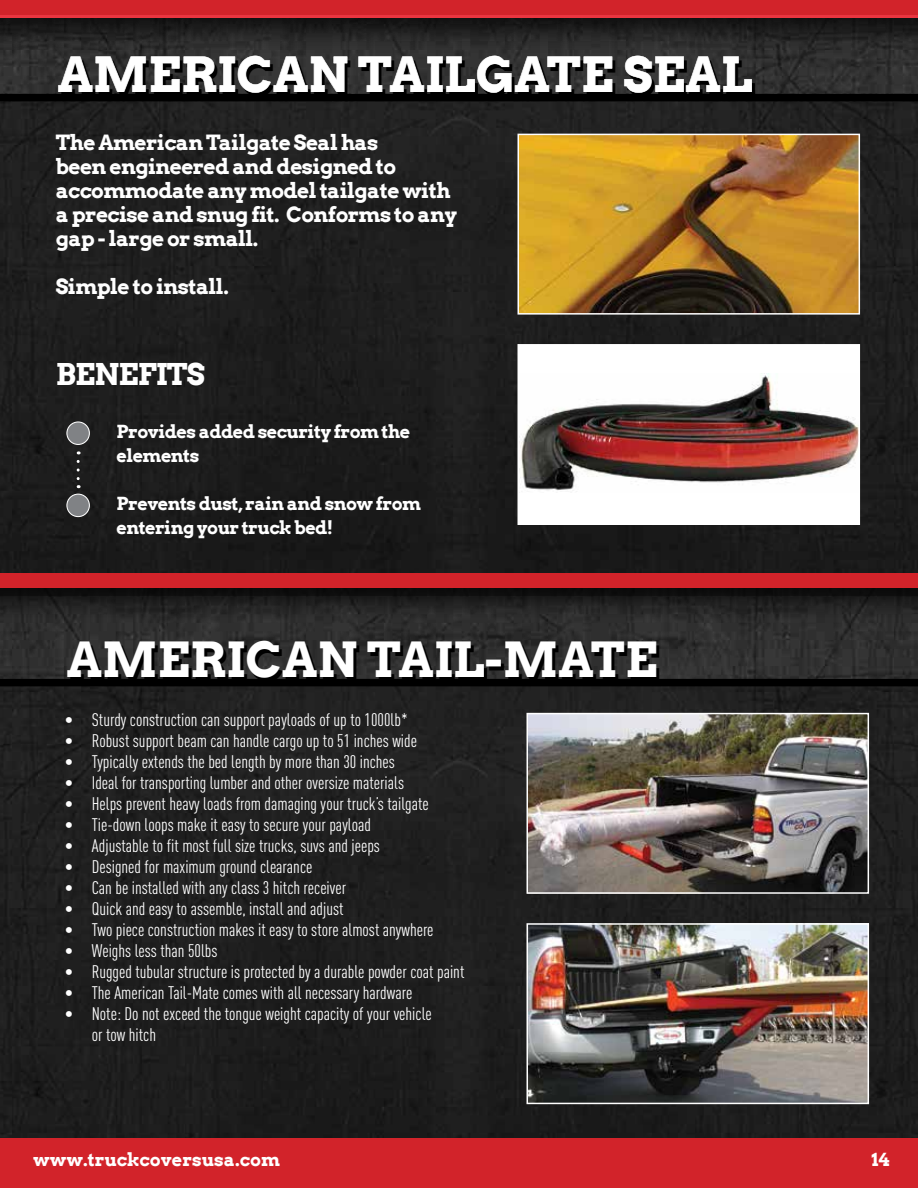
<style>
.page{position:relative;width:918px;height:1188px;background:#fff}
.page>*{position:absolute;margin:0;border:0;box-sizing:border-box;transform-origin:0 0}
.t1{font:700 48.45px "Arvo";color:#fff}
.t2{font:700 30px "Arvo";letter-spacing:-.03em;color:#fff}
.t3{font:700 21px/24px "Arvo";letter-spacing:-.03em;color:#fff}
.t4{font:18px/21px "DIN Cond";color:#fff}
.t5{font:700 18px/24px "Arvo";letter-spacing:-.03em;color:#fff}
.t6{font:700 18px "Arvo";color:#fff}
</style>
<div class="page">
<div style="left:0;top:101px;width:918px;height:1037px;background:#1f1f1f"></div>
<div style="left:0;top:597px;width:918px;height:82px;background:#2f2f2f"></div>
<div style="left:0;top:437px;width:918px;height:187px;background:#000;opacity:.73"></div>
<svg style="left:0;top:459px;width:918px;height:129px;background:#341b1c"></svg>
<svg style="left:77px;top:461px;width:3px;height:27px"></svg>
<img style="left:521px;top:137px;width:336px;height:175px">
<div style="left:518px;top:134px;width:342px;height:181px;border:2px solid #fff"></div>
<div style="left:518px;top:345px;width:341px;height:179px;background:#fff"></div>
<img style="left:521px;top:374px;width:336px;height:117px">
<div style="left:518px;top:344px;width:342px;height:181px;border:2px solid #fff"></div>
<div style="left:0;top:1138px;width:918px;height:50px;background:#d2232a"></div>
<div style="left:67px;top:422px;width:22px;height:22px;background:#808285;border-radius:50%"></div>
<div style="left:66px;top:421px;width:24px;height:24px;border:1px solid #fff;border-radius:50%"></div>
<div style="left:67px;top:494px;width:22px;height:23px;background:#808285;border-radius:50%"></div>
<div style="left:66px;top:494px;width:24px;height:23px;border:1px solid #fff;border-radius:50%"></div>
<div style="left:0;top:0;width:918px;height:18px;background:#d2232a"></div>
<div style="left:0;top:94px;width:918px;height:7px;background:#000"></div>
<div style="left:0;top:679px;width:918px;height:7px;background:#000"></div>
<svg style="left:0;top:15px;width:918px;height:79px;background:#322b2b"></svg>
<img style="left:529px;top:716px;width:337px;height:175px">
<div style="left:526px;top:713px;width:343px;height:181px;border:2px solid #fff"></div>
<img style="left:529px;top:926px;width:337px;height:175px">
<div style="left:526px;top:923px;width:343px;height:181px;border:2px solid #fff"></div>
<h1 class="t1" style="left:58px;top:44px;width:696px">AMERICAN TAILGATE SEAL</h1>
<p class="t3" style="left:56px;top:130px;width:403px">The American Tailgate Seal has<br>been engineered and designed to accommodate any model tailgate with a precise and snug fit. Conforms to any gap - large or small.</p>
<p class="t3" style="left:56px;top:274px;width:174px">Simple to install.</p>
<h2 class="t2" style="left:56px;top:355px;width:151px">BENEFITS</h2>
<p class="t5" style="left:117px;top:420px;width:295px">Provides added security from the elements</p>
<p class="t5" style="left:117px;top:492px;width:306px">Prevents dust, rain and snow from entering your truck bed!</p>
<h1 class="t1" style="left:67px;top:629px;width:592px">AMERICAN TAIL-MATE</h1>
<p class="t4" style="left:65px;top:709px;width:344px">• Sturdy construction can support payloads of up to 1000lb*</p>
<p class="t4" style="left:65px;top:730px;width:354px">• Robust support beam can handle cargo up to 51 inches wide</p>
<p class="t4" style="left:65px;top:751px;width:332px">• Typically extends the bed length by more than 30 inches</p>
<p class="t4" style="left:65px;top:772px;width:341px">• Ideal for transporting lumber and other oversize materials</p>
<p class="t4" style="left:65px;top:793px;width:366px">• Helps prevent heavy loads from damaging your truck’s tailgate</p>
<p class="t4" style="left:65px;top:814px;width:308px">• Tie-down loops make it easy to secure your payload</p>
<p class="t4" style="left:65px;top:835px;width:317px">• Adjustable to fit most full size trucks, suvs and jeeps</p>
<p class="t4" style="left:65px;top:856px;width:249px">• Designed for maximum ground clearance</p>
<p class="t4" style="left:65px;top:877px;width:283px">• Can be installed with any class 3 hitch receiver</p>
<p class="t4" style="left:65px;top:898px;width:280px">• Quick and easy to assemble, install and adjust</p>
<p class="t4" style="left:65px;top:919px;width:370px">• Two piece construction makes it easy to store almost anywhere</p>
<p class="t4" style="left:65px;top:940px;width:154px">• Weighs less than 50lbs</p>
<p class="t4" style="left:65px;top:961px;width:401px">• Rugged tubular structure is protected by a durable powder coat paint</p>
<p class="t4" style="left:65px;top:982px;width:349px">• The American Tail-Mate comes with all necessary hardware</p>
<p class="t4" style="left:92px;top:1003px;width:341px;text-indent:-27px">• Note: Do not exceed the tongue weight capacity of your vehicle or tow hitch</p>
<p class="t6" style="left:33px;top:1149px;width:249px">www.truckcoversusa.com</p>
<p class="t5" style="left:872px;top:1148px;width:19px">14</p>
</div>
